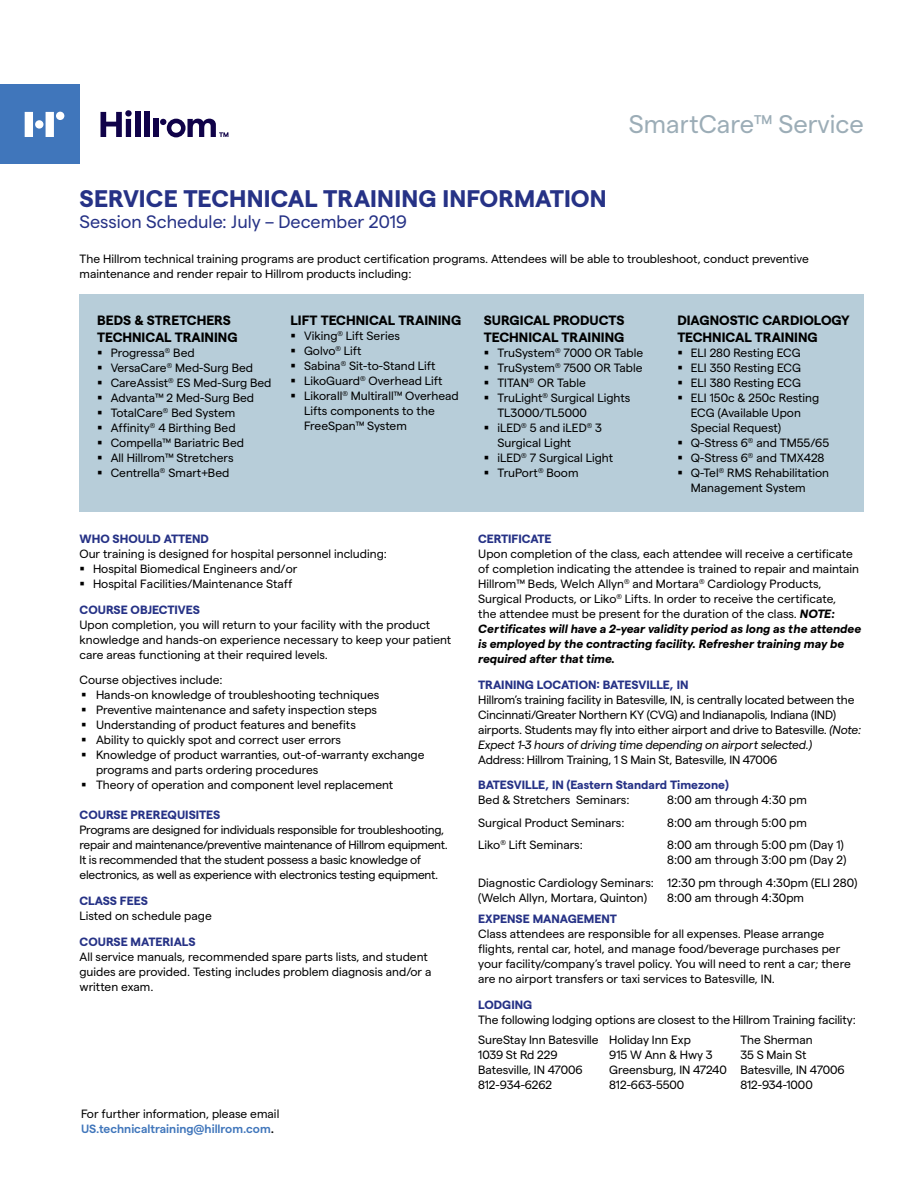
<style>
.page{position:relative;width:918px;height:1188px;background:#fff}
.page>*{position:absolute;margin:0;border:0;box-sizing:border-box;transform-origin:0 0}
.t1{font:25.5px "Matter";color:#9cadb7}
.t2{font:700 24px "Matter";letter-spacing:.005em;color:#263286}
.t3{font:18px "Matter";color:#263286}
.t4{font:700 13.5px/16.5px "Matter";color:#000}
.t5{font:12px/15px "Matter";color:#000}
.t6{font:12px/15px "Matter";letter-spacing:-.02em;color:#000}
.t7{font:700 12px "Matter";color:#263286}
.s1{font-weight:600;color:#4076bb}
.s2{font-weight:600}
.s3{font-weight:700;font-style:italic}
.s4{font-style:italic}
</style>
<div class="page">
<div style="left:80px;top:295px;width:784px;height:217px;background:#b7cdd9"></div>
<div style="left:0;top:85px;width:79px;height:79px;background:#4076bb"></div>
<svg style="left:25px;top:112px;width:8px;height:25px"></svg>
<svg style="left:46px;top:112px;width:8px;height:25px"></svg>
<div style="left:56px;top:112px;width:8px;height:8px;background:#fff;border-radius:50%"></div>
<div style="left:135px;top:112px;width:5px;height:25px;background:#100249"></div>
<div style="left:144px;top:112px;width:6px;height:25px;background:#100249"></div>
<div style="left:154px;top:119px;width:5px;height:18px;background:#100249"></div>
<svg style="left:101px;top:110px;width:31px;height:27px"></svg>
<div style="left:35px;top:120px;width:8px;height:9px;background:#fff;border-radius:50%"></div>
<svg style="left:160px;top:119px;width:68px;height:18px"></svg>
<h2 class="t2" style="left:80px;top:181px;width:529px">SERVICE TECHNICAL TRAINING INFORMATION</h2>
<h3 class="t3" style="left:80px;top:209px;width:329px">Session Schedule: July – December 2019</h3>
<h1 class="t1" style="left:629px;top:105px;width:237px">SmartCare™ Service</h1>
<p class="t5" style="left:79px;top:251px;width:731px">The Hillrom technical training programs are product certification programs. Attendees will be able to troubleshoot, conduct preventive maintenance and render repair to Hillrom products including:</p>
<p class="t4" style="left:97px;top:311px;width:142px">BEDS &amp; STRETCHERS<br>TECHNICAL TRAINING</p>
<p class="t5" style="left:111px;top:344px;width:162px">Progressa<sup>®</sup> Bed<br>VersaCare<sup>®</sup> Med-Surg Bed<br>CareAssist<sup>®</sup> ES Med-Surg Bed<br>Advanta™ 2 Med-Surg Bed<br>TotalCare<sup>®</sup> Bed System<br>Affinity<sup>®</sup> 4 Birthing Bed<br>Compella™ Bariatric Bed<br>All Hillrom™ Stretchers<br>Centrella<sup>®</sup> Smart+Bed</p>
<p class="t4" style="left:291px;top:311px;width:172px">LIFT TECHNICAL TRAINING</p>
<p class="t5" style="left:304px;top:328px;width:156px">Viking<sup>®</sup> Lift Series<br>Golvo<sup>®</sup> Lift<br>Sabina<sup>®</sup> Sit-to-Stand Lift<br>LikoGuard<sup>®</sup> Overhead Lift<br>Likorall<sup>®</sup> Multirall™ Overhead<br>Lifts components to the<br>FreeSpan™ System</p>
<p class="t7" style="left:80px;top:530px;width:131px">WHO SHOULD ATTEND</p>
<p class="t5" style="left:93px;top:545px;width:295px;text-indent:-14px">Our training is designed for hospital personnel including:<br>Hospital Biomedical Engineers and/or<br>Hospital Facilities/Maintenance Staff</p>
<p class="t7" style="left:80px;top:600px;width:122px">COURSE OBJECTIVES</p>
<p class="t5" style="left:80px;top:616px;width:373px">Upon completion, you will return to your facility with the product knowledge and hands-on experience necessary to keep your patient care areas functioning at their required levels.</p>
<p class="t5" style="left:96px;top:672px;width:330px;text-indent:-16px">Course objectives include:<br>Hands-on knowledge of troubleshooting techniques Preventive maintenance and safety inspection steps Understanding of product features and benefits<br>Ability to quickly spot and correct user errors<br>Knowledge of product warranties, out-of-warranty exchange programs and parts ordering procedures<br>Theory of operation and component level replacement</p>
<p class="t7" style="left:80px;top:806px;width:142px">COURSE PREREQUISITES</p>
<p class="t6" style="left:80px;top:822px;width:370px">Programs are designed for individuals responsible for troubleshooting, repair and maintenance/preventive maintenance of Hillrom equipment.<br>It is recommended that the student possess a basic knowledge of electronics, as well as experience with electronics testing equipment.</p>
<p class="t7" style="left:80px;top:892px;width:70px">CLASS FEES</p>
<p class="t5" style="left:80px;top:908px;width:134px">Listed on schedule page</p>
<p class="t7" style="left:80px;top:933px;width:117px">COURSE MATERIALS</p>
<p class="t5" style="left:80px;top:948px;width:353px">All service manuals, recommended spare parts lists, and student guides are provided. Testing includes problem diagnosis and/or a written exam.</p>
<p class="t5" style="left:81px;top:1105px;width:200px">For further information, please email<br><span class="s1">US.technicaltraining@hillrom.com</span><span class="s2">.</span></p>
<p class="t4" style="left:484px;top:311px;width:142px">SURGICAL PRODUCTS<br>TECHNICAL TRAINING</p>
<p class="t5" style="left:497px;top:344px;width:147px">TruSystem<sup>®</sup> 7000 OR Table<br>TruSystem<sup>®</sup> 7500 OR Table<br>TITAN<sup>®</sup> OR Table<br>TruLight<sup>®</sup> Surgical Lights<br>TL3000/TL5000<br>iLED<sup>®</sup> 5 and iLED<sup>®</sup> 3<br>Surgical Light<br>iLED<sup>®</sup> 7 Surgical Light<br>TruPort<sup>®</sup> Boom</p>
<p class="t4" style="left:677px;top:311px;width:174px">DIAGNOSTIC CARDIOLOGY<br>TECHNICAL TRAINING</p>
<p class="t5" style="left:691px;top:344px;width:140px">ELI 280 Resting ECG<br>ELI 350 Resting ECG<br>ELI 380 Resting ECG<br>ELI 150c &amp; 250c Resting<br>ECG (Available Upon<br>Special Request)<br>Q-Stress 6<sup>®</sup> and TM55/65<br>Q-Stress 6<sup>®</sup> and TMX428<br>Q-Tel<sup>®</sup> RMS Rehabilitation<br>Management System</p>
<p class="t7" style="left:478px;top:530px;width:75px">CERTIFICATE</p>
<p class="t5" style="left:478px;top:545px;width:385px">Upon completion of the class, each attendee will receive a certificate of completion indicating the attendee is trained to repair and maintain Hillrom™ Beds, Welch Allyn<sup>®</sup> and Mortara<sup>®</sup> Cardiology Products, Surgical Products, or Liko<sup>®</sup> Lifts. In order to receive the certificate,<br>the attendee must be present for the duration of the class. <span class="s3">NOTE:<br>Certificates will have a 2-year validity period as long as the attendee is employed by the contracting facility. Refresher training may be required after that time.</span></p>
<p class="t7" style="left:478px;top:675px;width:212px">TRAINING LOCATION: BATESVILLE, IN</p>
<p class="t5" style="left:478px;top:691px;width:385px">Hillrom’s training facility in Batesville, IN, is centrally located between the Cincinnati/Greater Northern KY (CVG) and Indianapolis, Indiana (IND) airports. Students may fly into either airport and drive to Batesville. <span class="s4">(Note:<br>Expect 1-3 hours of driving time depending on airport selected.)</span></p>
<p class="t5" style="left:478px;top:751px;width:300px">Address: Hillrom Training, 1 S Main St, Batesville, IN 47006</p>
<p class="t7" style="left:478px;top:776px;width:252px">BATESVILLE, IN (Eastern Standard Timezone)</p>
<p class="t5" style="left:478px;top:792px;width:153px">Bed &amp; Stretchers Seminars:</p>
<p class="t5" style="left:667px;top:792px;width:141px">8:00 am through 4:30 pm</p>
<p class="t5" style="left:478px;top:814px;width:148px">Surgical Product Seminars:</p>
<p class="t5" style="left:667px;top:814px;width:141px">8:00 am through 5:00 pm</p>
<p class="t5" style="left:478px;top:837px;width:106px">Liko<sup>®</sup> Lift Seminars:</p>
<p class="t5" style="left:667px;top:837px;width:181px">8:00 am through 5:00 pm (Day 1)<br>8:00 am through 3:00 pm (Day 2)</p>
<p class="t5" style="left:478px;top:874px;width:381px">Diagnostic Cardiology Seminars: 12:30 pm through 4:30pm (ELI 280) (Welch Allyn, Mortara, Quinton)</p>
<p class="t5" style="left:667px;top:889px;width:138px">8:00 am through 4:30pm</p>
<p class="t7" style="left:478px;top:910px;width:140px">EXPENSE MANAGEMENT</p>
<p class="t5" style="left:478px;top:926px;width:374px">Class attendees are responsible for all expenses. Please arrange flights, rental car, hotel, and manage food/beverage purchases per your facility/company’s travel policy. You will need to rent a car; there are no airport transfers or taxi services to Batesville, IN.</p>
<p class="t7" style="left:478px;top:996px;width:56px">LODGING</p>
<p class="t5" style="left:478px;top:1009px;width:379px;line-height:19.8px">The following lodging options are closest to the Hillrom Training facility:<br>SureStay Inn Batesville</p>
<p class="t5" style="left:478px;top:1046px;width:106px">1039 St Rd 229<br>Batesville, IN 47006<br>812-934-6262</p>
<p class="t5" style="left:609px;top:1031px;width:119px">Holiday Inn Exp<br>915 W Ann &amp; Hwy 3<br>Greensburg, IN 47240<br>812-663-5500</p>
<p class="t5" style="left:740px;top:1031px;width:106px">The Sherman<br>35 S Main St<br>Batesville, IN 47006<br>812-934-1000</p>
</div>
